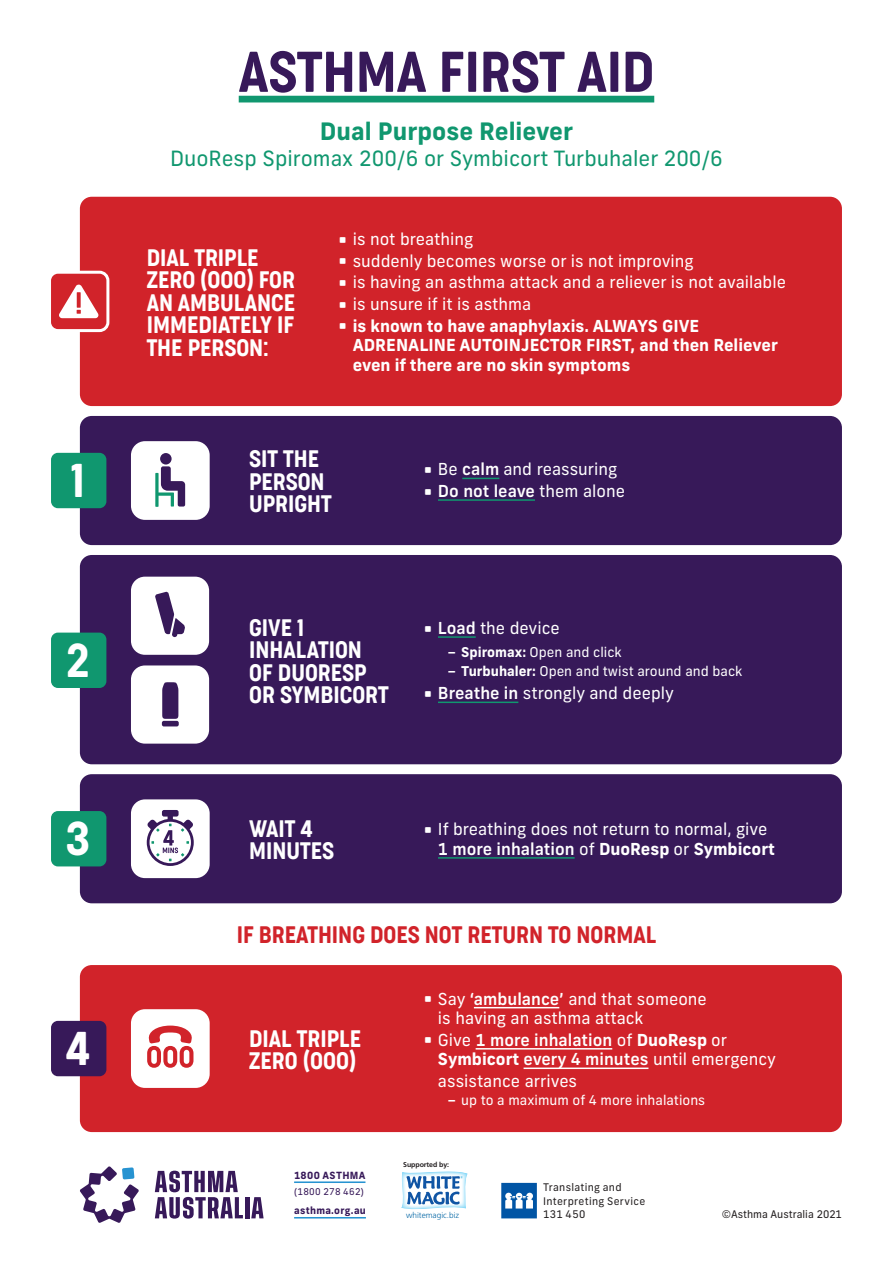
<style>
.page{position:relative;width:893px;height:1263px;background:#fff}
.page>*{position:absolute;margin:0;border:0;box-sizing:border-box;transform-origin:0 0}
.t1{font:300 54px "Cocogoose Condensed";color:#371959}
.t2{font:300 44.7px "Cocogoose Condensed";color:#fff}
.t3{font:700 24px "Frank New";color:#10976f}
.Heading_1{font:300 22.5px/22.5px "Cocogoose Condensed";color:#fff}
.t4{font:300 22.5px "Cocogoose Condensed";color:#d1232a}
.t5{font:21px "Frank New";color:#10976f}
.t6{font:16.5px/19.5px "Frank New";color:#fff}
.t7{font:700 16.5px/19.5px "Frank New";color:#fff}
.t8{font:500 16.5px/19.5px "Frank New";color:#fff}
.t9{font:13.5px "Frank New";color:#fff}
.t10{font:10.5px/13.5px "Frank New";letter-spacing:.025em;color:#231f20}
.t11{font:10.5px "Frank New";color:#231f20}
.t12{font:700 9.9px "Frank New";letter-spacing:.035em;color:#371959}
.t13{font:9.3px "Frank New";letter-spacing:.035em;color:#371959}
.t14{font:300 8.25px "Frutiger LT Std";color:#0065a4}
.t15{font:700 7.05px "Frutiger LT Std";letter-spacing:-.01em;color:#231f20}
.s1{font-weight:500}
.s2{font-weight:400}
.s3{font-weight:700}
</style>
<div class="page">
<svg style="left:401px;top:1171px;width:67px;height:39px"></svg>
<svg style="left:501px;top:1183px;width:36px;height:35px"></svg>
<svg style="left:155px;top:1171px;width:88px;height:47px"></svg>
<hr style="left:245px;top:1197px;width:4px;height:21px;background:#371959">
<svg style="left:251px;top:1197px;width:13px;height:21px"></svg>
<svg style="left:80px;top:1166px;width:59px;height:57px"></svg>
<hr style="left:294px;top:1181px;width:71px;height:2px;background:#2793d1">
<hr style="left:294px;top:1217px;width:72px;height:1px;background:#2793d1">
<div style="left:239px;top:96px;width:415px;height:6px;background:#10976f"></div>
<div style="left:80px;top:965px;width:762px;height:167px;background:#d1232a;border-radius:12px"></div>
<div style="left:131px;top:1009px;width:79px;height:79px;background:#fff;border-radius:14px"></div>
<svg style="left:147px;top:1025px;width:46px;height:43px"></svg>
<div style="left:51px;top:1021px;width:55px;height:55px;background:#371959;border-radius:7px"></div>
<hr style="left:474px;top:1007px;width:85px;height:1px;background:#fff">
<hr style="left:476px;top:1048px;width:136px;height:1px;background:#fff">
<hr style="left:524px;top:1067px;width:124px;height:2px;background:#fff">
<div style="left:80px;top:774px;width:762px;height:129px;background:#371959;border-radius:12px"></div>
<div style="left:131px;top:799px;width:79px;height:79px;background:#fff;border-radius:14px"></div>
<svg style="left:147px;top:810px;width:47px;height:56px"></svg>
<div style="left:51px;top:811px;width:55px;height:55px;background:#10976f;border-radius:7px"></div>
<hr style="left:438px;top:857px;width:137px;height:2px;background:#10976f">
<div style="left:80px;top:555px;width:762px;height:209px;background:#371959;border-radius:12px"></div>
<div style="left:51px;top:633px;width:55px;height:55px;background:#10976f;border-radius:7px"></div>
<hr style="left:438px;top:636px;width:38px;height:2px;background:#10976f">
<hr style="left:438px;top:701px;width:80px;height:2px;background:#10976f">
<div style="left:131px;top:665px;width:78px;height:79px;background:#fff;border-radius:14px"></div>
<svg style="left:162px;top:682px;width:16px;height:37px"></svg>
<div style="left:162px;top:721px;width:17px;height:5px;background:#371959;border-radius:2px"></div>
<div style="left:131px;top:577px;width:78px;height:78px;background:#fff;border-radius:14px"></div>
<svg style="left:155px;top:591px;width:30px;height:46px"></svg>
<div style="left:80px;top:416px;width:762px;height:129px;background:#371959;border-radius:12px"></div>
<hr style="left:462px;top:478px;width:37px;height:1px;background:#10976f">
<hr style="left:438px;top:499px;width:97px;height:2px;background:#10976f">
<div style="left:131px;top:441px;width:79px;height:79px;background:#fff;border-radius:14px"></div>
<div style="left:160px;top:453px;width:12px;height:11px;background:#371959;border-radius:50%"></div>
<svg style="left:155px;top:466px;width:30px;height:41px"></svg>
<div style="left:51px;top:453px;width:55px;height:55px;background:#10976f;border-radius:7px"></div>
<div style="left:80px;top:197px;width:762px;height:209px;background:#d1232a;border-radius:12px"></div>
<div style="left:50px;top:272px;width:58px;height:59px;background:#d1232a;border-radius:8px"></div>
<div style="left:48px;top:271px;width:61px;height:61px;border:3px solid #fff;border-radius:8px"></div>
<svg style="left:59px;top:284px;width:40px;height:34px"></svg>
<svg style="left:77px;top:292px;width:4px;height:16px"></svg>
<p class="t1" style="left:239px;top:35px;width:417px">ASTHMA FIRST AID</p>
<p class="t3" style="left:320px;top:116px;width:255px">Dual Purpose Reliever</p>
<p class="t5" style="left:170px;top:145px;width:554px">DuoResp Spiromax 200/6 or Symbicort Turbuhaler 200/6</p>
<p class="Heading_1" style="left:147px;top:246px;width:150px">DIAL TRIPLE<br>ZERO (000) FOR<br>AN AMBULANCE<br>IMMEDIATELY IF<br>THE PERSON:</p>
<p class="t6" style="left:353px;top:229px;width:122px">is not breathing</p>
<p class="t6" style="left:353px;top:251px;width:342px">suddenly becomes worse or is not improving</p>
<p class="t6" style="left:353px;top:272px;width:435px">is having an asthma attack and a reliever is not available</p>
<p class="t6" style="left:353px;top:294px;width:180px">is unsure if it is asthma</p>
<p class="t7" style="left:353px;top:315px;width:427px">is known to have anaphylaxis. ALWAYS GIVE<br>ADRENALINE AUTOINJECTOR FIRST, and then Reliever even if there are no skin symptoms</p>
<p class="t2" style="left:71px;top:450px;width:15px">1</p>
<p class="Heading_1" style="left:249px;top:448px;width:84px">SIT THE<br>PERSON<br>UPRIGHT</p>
<p class="t6" style="left:438px;top:460px;width:181px">Be <span class="s1">calm</span> and reassuring</p>
<p class="t8" style="left:438px;top:481px;width:188px">Do not leave <span class="s2">them alone</span></p>
<p class="t2" style="left:66px;top:630px;width:26px">2</p>
<p class="Heading_1" style="left:249px;top:616px;width:141px">GIVE 1<br>INHALATION<br>OF DUORESP<br>OR SYMBICORT</p>
<p class="t6" style="left:438px;top:618px;width:123px"><span class="s1">Load</span> the device</p>
<p class="t9" style="left:447px;top:643px;width:176px"><span class="s1">–</span> <span class="s3">Spiromax:</span> Open and click</p>
<p class="t9" style="left:447px;top:662px;width:296px"><span class="s1">–</span> <span class="s3">Turbuhaler:</span> Open and twist around and back</p>
<p class="t6" style="left:438px;top:683px;width:237px"><span class="s1">Breathe in</span> strongly and deeply</p>
<p class="t2" style="left:66px;top:808px;width:25px">3</p>
<p class="Heading_1" style="left:249px;top:817px;width:65px">WAIT 4</p>
<p class="Heading_1" style="left:249px;top:840px;width:86px">MINUTES</p>
<p class="t6" style="left:438px;top:819px;width:339px">If breathing does not return to normal, give<br><span class="s1">1 more inhalation</span> of <span class="s3">DuoResp</span> or <span class="s3">Symbicort</span></p>
<p class="t4" style="left:237px;top:919px;width:421px">IF BREATHING DOES NOT RETURN TO NORMAL</p>
<p class="t2" style="left:66px;top:1018px;width:26px">4</p>
<p class="Heading_1" style="left:249px;top:1027px;width:113px">DIAL TRIPLE</p>
<p class="Heading_1" style="left:249px;top:1049px;width:109px">ZERO (000)</p>
<p class="t6" style="left:438px;top:989px;width:270px">Say <span class="s1">‘ambulance’</span> and that someone is having an asthma attack</p>
<p class="t8" style="left:438px;top:1030px;width:339px"><span class="s2">Give</span> 1 more inhalation <span class="s2">of</span> <span class="s3">DuoResp</span> <span class="s2">or<br></span><span class="s3">Symbicort</span> every 4 minutes <span class="s2">until emergency</span></p>
<p class="t6" style="left:438px;top:1071px;width:141px">assistance arrives</p>
<p class="t9" style="left:447px;top:1092px;width:259px"><span class="s1">–</span> up to a maximum of 4 more inhalations</p>
<p class="t15" style="left:403px;top:1161px;width:48px">Supported by:</p>
<p class="t12" style="left:294px;top:1168px;width:73px">1800 ASTHMA</p>
<p class="t13" style="left:294px;top:1185px;width:71px">(1800 278 462)</p>
<p class="t12" style="left:294px;top:1204px;width:73px">asthma.org.au</p>
<p class="t11" style="left:722px;top:1208px;width:122px">©Asthma Australia 2021</p>
<p class="t10" style="left:543px;top:1180px;width:104px">Translating and<br>Interpreting Service<br>131 450</p>
<p class="t14" style="left:406px;top:1210px;width:55px">whitemagic.biz</p>
</div>
